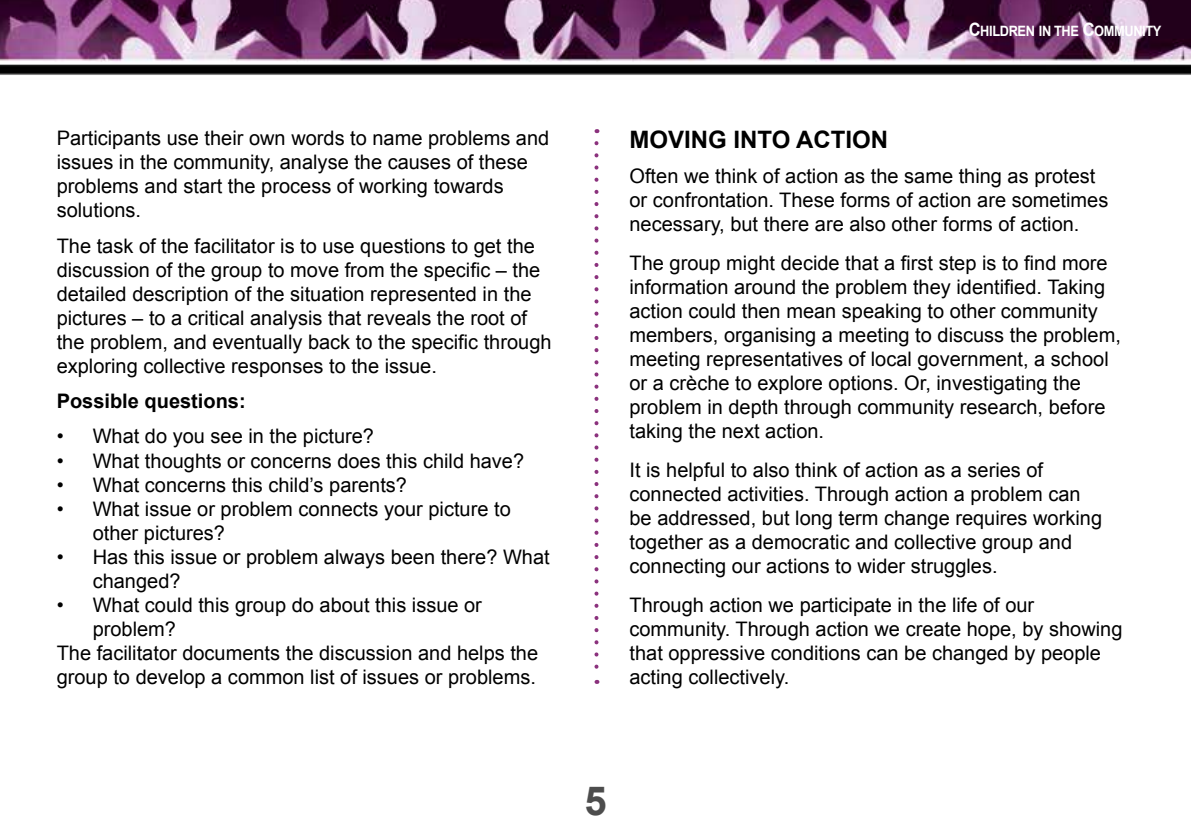
<style>
.page{position:relative;width:1191px;height:840px;background:#fff}
.page>*{position:absolute;margin:0;border:0;box-sizing:border-box;transform-origin:0 0}
.t1{font:700 40px "Arial";color:#4d4d4d}
.t2{font:700 24px "Arial";color:#000}
.t3{font:20px/24px "Arial";color:#000}
.t4{font:700 20px "Arial";color:#000}
.t5{font:700 14.2px "Arial";letter-spacing:-.03em;color:#fff;scale:.9 1}
.s1{font-size:18.4px}
</style>
<div class="page">
<img style="left:0;top:0;width:1191px;height:75px">
<svg style="left:594px;top:143px;width:4px;height:540px"></svg>
<p class="t3" style="left:57px;top:126px;width:494px">Participants use their own words to name problems and issues in the community, analyse the causes of these problems and start the process of working towards solutions.</p>
<p class="t3" style="left:57px;top:233px;width:496px">The task of the facilitator is to use questions to get the discussion of the group to move from the specific – the detailed description of the situation represented in the pictures – to a critical analysis that reveals the root of the problem, and eventually back to the specific through exploring collective responses to the issue.</p>
<p class="t4" style="left:57px;top:387px;width:190px">Possible questions:</p>
<p class="t3" style="left:57px;top:424px;width:319px">• What do you see in the picture?</p>
<p class="t3" style="left:57px;top:448px;width:469px">• What thoughts or concerns does this child have?</p>
<p class="t3" style="left:57px;top:472px;width:352px">• What concerns this child’s parents?</p>
<p class="t3" style="left:93px;top:496px;width:419px;text-indent:-36px">• What issue or problem connects your picture to other pictures?</p>
<p class="t3" style="left:93px;top:544px;width:458px;text-indent:-36px">• Has this issue or problem always been there? What changed?</p>
<p class="t3" style="left:57px;top:592px;width:427px">• What could this group do about this issue or</p>
<p class="t3" style="left:93px;top:616px;width:85px">problem?</p>
<p class="t3" style="left:57px;top:640px;width:483px">The facilitator documents the discussion and helps the</p>
<p class="t3" style="left:57px;top:664px;width:481px">group to develop a common list of issues or problems.</p>
<p class="t5" style="left:969px;top:21px;width:215px"><span class="s1">C</span>HILDREN IN THE <span class="s1">C</span>OMMUNITY</p>
<p class="t2" style="left:629px;top:123px;width:260px">MOVING INTO ACTION</p>
<p class="t3" style="left:629px;top:164px;width:480px">Often we think of action as the same thing as protest or confrontation. These forms of action are sometimes necessary, but there are also other forms of action.</p>
<p class="t3" style="left:629px;top:251px;width:493px">The group might decide that a first step is to find more information around the problem they identified. Taking action could then mean speaking to other community members, organising a meeting to discuss the problem, meeting representatives of local government, a school or a crèche to explore options. Or, investigating the problem in depth through community research, before taking the next action.</p>
<p class="t3" style="left:629px;top:458px;width:474px">It is helpful to also think of action as a series of connected activities. Through action a problem can be addressed, but long term change requires working together as a democratic and collective group and connecting our actions to wider struggles.</p>
<p class="t3" style="left:629px;top:592px;width:494px">Through action we participate in the life of our community. Through action we create hope, by showing that oppressive conditions can be changed by people acting collectively.</p>
<h1 class="t1" style="left:584px;top:772px;width:24px">5</h1>
</div>
